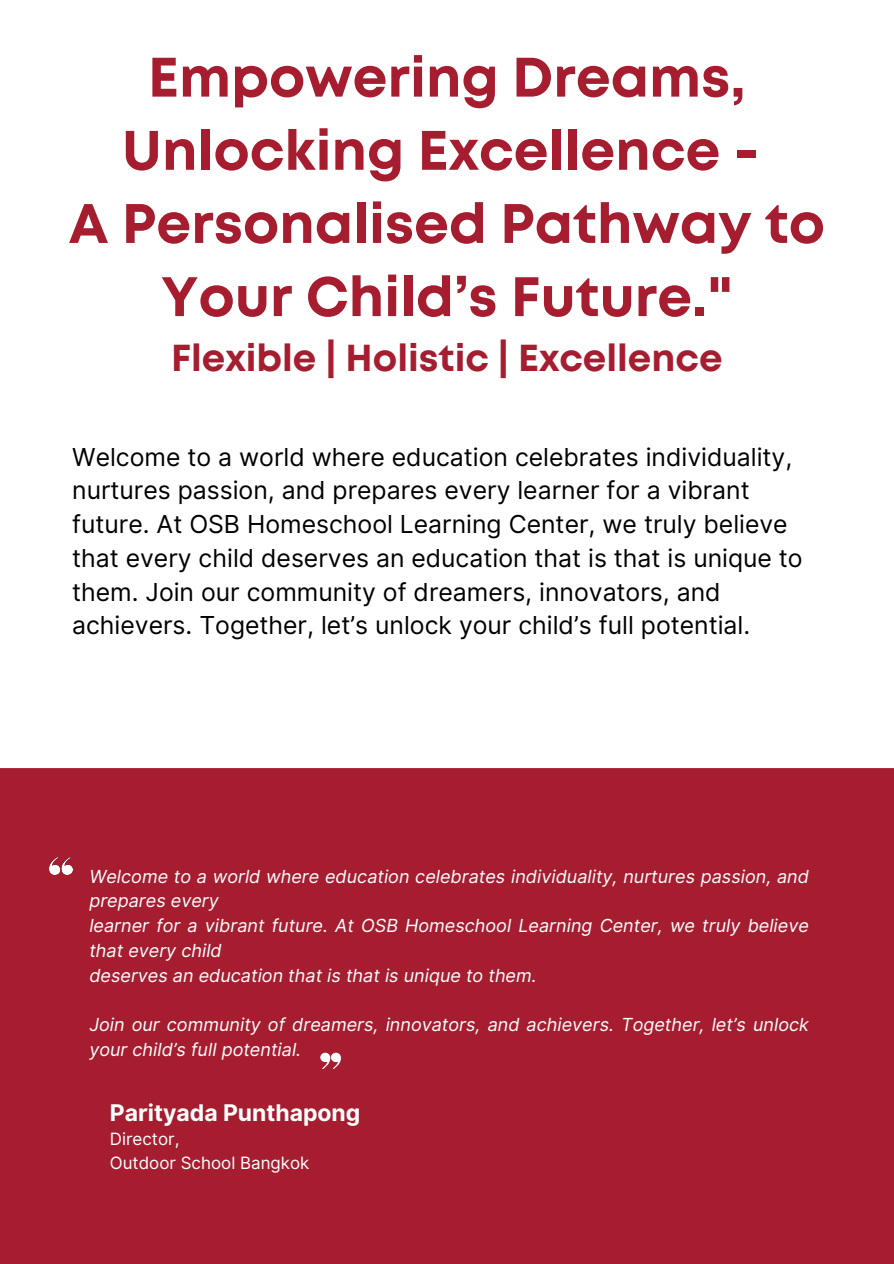
<style>
.page{position:relative;width:894px;height:1264px;background:#fff}
.page>*{position:absolute;margin:0;border:0;box-sizing:border-box;transform-origin:0 0}
.t1{font:700 55.5px/73.2px "Mont";color:#a61d30;text-align:center}
.t2{font:700 37.5px "Mont";color:#a61d30}
.t3{font:24.75px/33.8px "Inter";color:#000}
.t4{font:700 22.95px "Inter";color:#fff}
.t5{font:italic 18px/24.8px "Inter";color:#fff}
.t6{font:16.95px "Inter";color:#fff}
</style>
<div class="page">
<div style="left:0;top:768px;width:893px;height:495px;background:#a61d30"></div>
<img style="left:50px;top:857px;width:22px;height:17px">
<svg style="left:320px;top:1052px;width:21px;height:17px"></svg>
<p class="t1" style="left:69px;top:45px;width:757px">Empowering Dreams,<br>Unlocking Excellence -<br>A Personalised Pathway to<br>Your Child’s Future."</p>
<p class="t2" style="left:171px;top:344px;width:553px">Flexible | Holistic | Excellence</p>
<p class="t3" style="left:72px;top:439px;width:731px">Welcome to a world where education celebrates individuality, nurtures passion, and prepares every learner for a vibrant future. At OSB Homeschool Learning Center, we truly believe that every child deserves an education that is that is unique to them. Join our community of dreamers, innovators, and achievers. Together, let’s unlock your child’s full potential.</p>
<p class="t5" style="left:89px;top:863px;width:721px">Welcome to a world where education celebrates individuality, nurtures passion, and prepares every</p>
<p class="t5" style="left:89px;top:913px;width:721px">learner for a vibrant future. At OSB Homeschool Learning Center, we truly believe that every child</p>
<p class="t5" style="left:89px;top:962px;width:449px">deserves an education that is that is unique to them.</p>
<p class="t5" style="left:89px;top:1012px;width:721px">Join our community of dreamers, innovators, and achievers. Together, let’s unlock your child’s full potential.</p>
<h1 class="t4" style="left:110px;top:1098px;width:252px">Parityada Punthapong</h1>
<p class="t6" style="left:110px;top:1129px;width:71px">Director,</p>
<h3 class="t6" style="left:110px;top:1152px;width:201px">Outdoor School Bangkok</h3>
</div>
